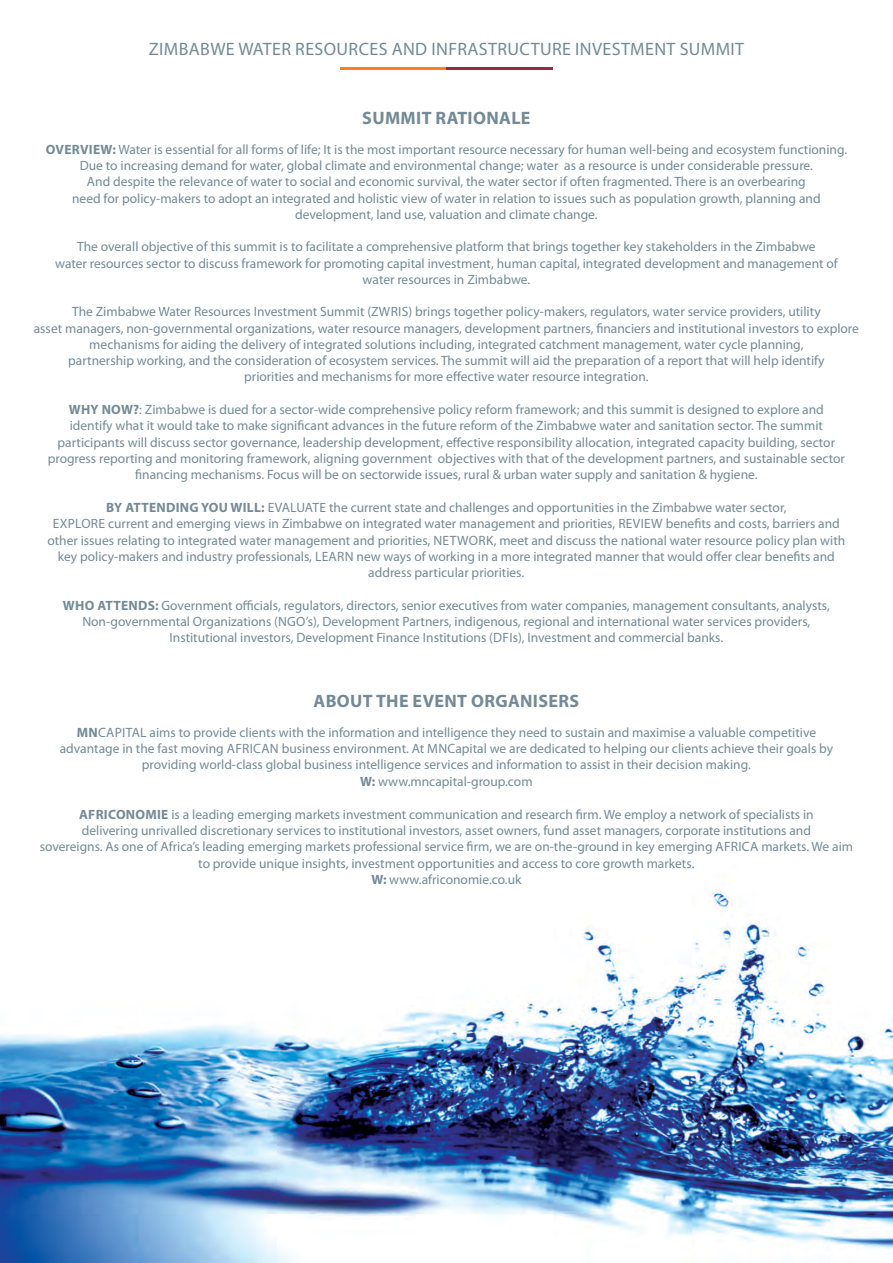
<style>
.page{position:relative;width:893px;height:1263px;background:#fff}
.page>*{position:absolute;margin:0;border:0;box-sizing:border-box;transform-origin:0 0}
.t1{font:18px "Myriad Pro";letter-spacing:.02em;color:#748a96}
.t2{font:700 18px "Myriad Pro";letter-spacing:.02em;color:#748a96}
.t3{font:13.5px/16.2px "Myriad Pro";color:#748a96;text-align:center}
.s1{font-weight:700}
</style>
<div class="page">
<img style="left:0;top:891px;width:893px;height:372px">
<hr style="left:340px;top:67px;width:106px;height:2px;background:#f5821f">
<hr style="left:446px;top:67px;width:107px;height:2px;background:#992841">
<h1 class="t1" style="left:149px;top:41px;width:597px">ZIMBABWE WATER RESOURCES AND INFRASTRUCTURE INVESTMENT SUMMIT</h1>
<h1 class="t2" style="left:362px;top:110px;width:170px">SUMMIT RATIONALE</h1>
<p class="t3" style="left:46px;top:143px;width:803px"><span class="s1">OVERVIEW:</span> Water is essential for all forms of life; It is the most important resource necessary for human well-being and ecosystem functioning.<br>Due to increasing demand for water, global climate and environmental change; water as a resource is under considerable pressure.<br>And despite the relevance of water to social and economic survival, the water sector if often fragmented. There is an overbearing<br>need for policy-makers to adopt an integrated and holistic view of water in relation to issues such as population growth, planning and development, land use, valuation and climate change.</p>
<p class="t3" style="left:55px;top:240px;width:784px">The overall objective of this summit is to facilitate a comprehensive platform that brings together key stakeholders in the Zimbabwe<br>water resources sector to discuss framework for promoting capital investment, human capital, integrated development and management of water resources in Zimbabwe.</p>
<p class="t3" style="left:34px;top:305px;width:827px">The Zimbabwe Water Resources Investment Summit (ZWRIS) brings together policy-makers, regulators, water service providers, utility<br>asset managers, non-governmental organizations, water resource managers, development partners, financiers and institutional investors to explore mechanisms for aiding the delivery of integrated solutions including, integrated catchment management, water cycle planning,<br>partnership working, and the consideration of ecosystem services. The summit will aid the preparation of a report that will help identify<br>priorities and mechanisms for more effective water resource integration.</p>
<p class="t3" style="left:48px;top:403px;width:799px"><span class="s1">WHY NOW?</span>: Zimbabwe is dued for a sector-wide comprehensive policy reform framework; and this summit is designed to explore and identify what it would take to make significant advances in the future reform of the Zimbabwe water and sanitation sector. The summit participants will discuss sector governance, leadership development, effective responsibility allocation, integrated capacity building, sector progress reporting and monitoring framework, aligning government objectives with that of the development partners, and sustainable sector financing mechanisms. Focus will be on sectorwide issues, rural &amp; urban water supply and sanitation &amp; hygiene.</p>
<p class="t3" style="left:47px;top:501px;width:799px"><span class="s1">BY ATTENDING YOU WILL:</span> EVALUATE the current state and challenges and opportunities in the Zimbabwe water sector,<br>EXPLORE current and emerging views in Zimbabwe on integrated water management and priorities, REVIEW benefits and costs, barriers and other issues relating to integrated water management and priorities, NETWORK, meet and discuss the national water resource policy plan with key policy-makers and industry professionals, LEARN new ways of working in a more integrated manner that would offer clear benefits and address particular priorities.</p>
<p class="t3" style="left:63px;top:598px;width:768px"><span class="s1">WHO ATTENDS:</span> Government officials, regulators, directors, senior executives from water companies, management consultants, analysts,<br>Non-governmental Organizations (NGO’s), Development Partners, indigenous, regional and international water services providers,<br>Institutional investors, Development Finance Institutions (DFIs), Investment and commercial banks.</p>
<h1 class="t2" style="left:314px;top:693px;width:267px">ABOUT THE EVENT ORGANISERS</h1>
<p class="t3" style="left:60px;top:725px;width:775px"><span class="s1">MN</span>CAPITAL aims to provide clients with the information and intelligence they need to sustain and maximise a valuable competitive advantage in the fast moving AFRICAN business environment. At MNCapital we are dedicated to helping our clients achieve their goals by providing world-class global business intelligence services and information to assist in their decision making.<br><span class="s1">W:</span> www.mncapital-group.com</p>
<p class="t3" style="left:40px;top:807px;width:815px"><span class="s1">AFRICONOMIE</span> is a leading emerging markets investment communication and research firm. We employ a network of specialists in<br>delivering unrivalled discretionary services to institutional investors, asset owners, fund asset managers, corporate institutions and<br>sovereigns. As one of Africa’s leading emerging markets professional service firm, we are on-the-ground in key emerging AFRICA markets. We aim to provide unique insights, investment opportunities and access to core growth markets.<br><span class="s1">W:</span> www.africonomie.co.uk</p>
</div>
